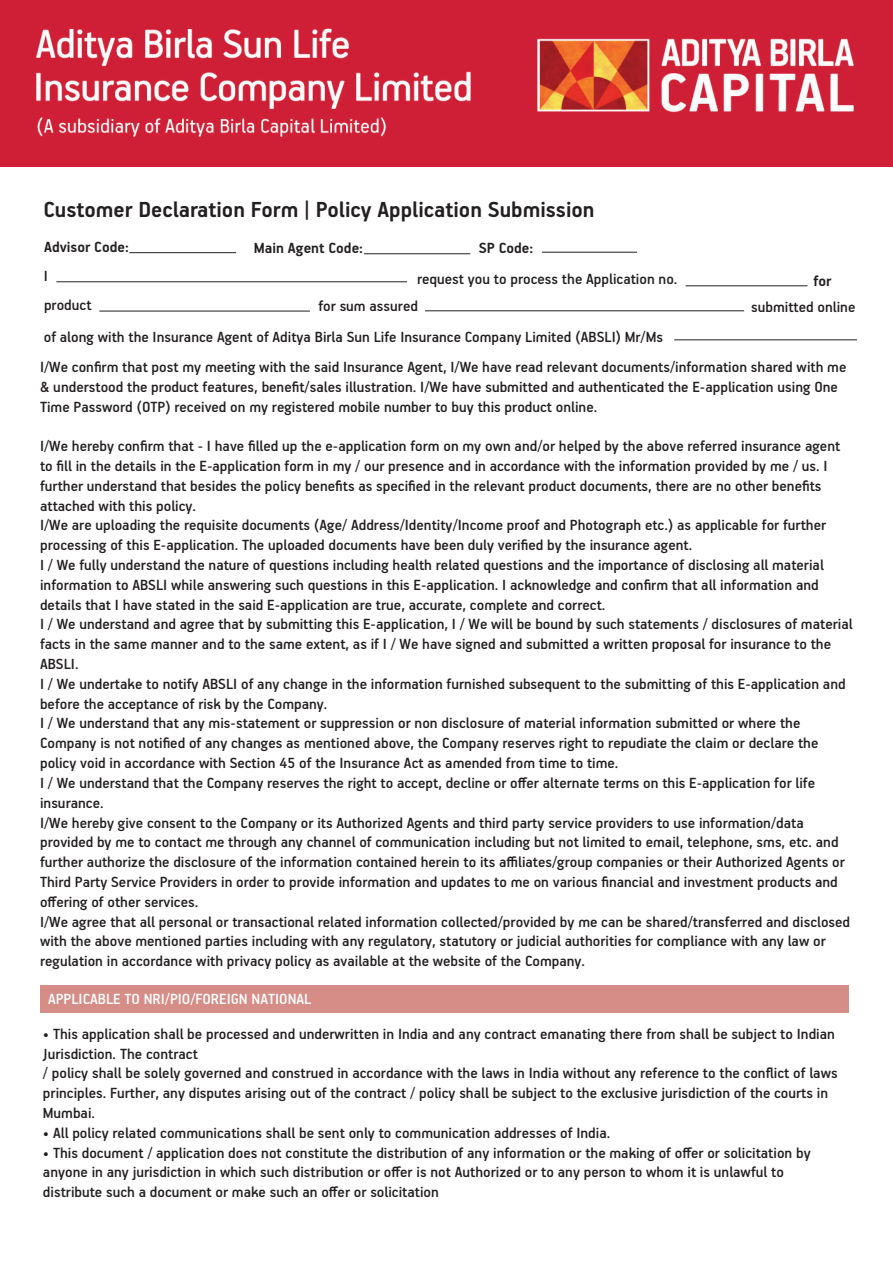
<style>
.page{position:relative;width:893px;height:1263px;background:#fff}
.page>*{position:absolute;margin:0;border:0;box-sizing:border-box;transform-origin:0 0}
.t1{font:700 24.45px "PF Handbook Pro";color:#231f20}
.t2{font:500 16.5px/19.8px "PF Handbook Pro";color:#231f20}
.t3{font:700 16.5px "PF Handbook Pro";color:#231f20}
.t4{font:500 16.5px "PF Handbook Pro";color:#fff}
</style>
<div class="page">
<img style="left:0;top:0;width:893px;height:167px">
<hr style="left:129px;top:252px;width:107px;height:1px;background:#231f20">
<hr style="left:56px;top:281px;width:351px;height:1px;background:#231f20">
<hr style="left:99px;top:311px;width:211px;height:1px;background:#231f20">
<hr style="left:425px;top:310px;width:319px;height:1px;background:#231f20">
<hr style="left:674px;top:339px;width:183px;height:1px;background:#231f20">
<hr style="left:686px;top:285px;width:121px;height:1px;background:#231f20">
<hr style="left:364px;top:253px;width:106px;height:1px;background:#231f20">
<hr style="left:542px;top:252px;width:95px;height:1px;background:#231f20">
<div style="left:40px;top:985px;width:809px;height:27px;background:#d68d87"></div>
<h1 class="t1" style="left:43px;top:195px;width:553px">Customer Declaration Form | Policy Application Submission</h1>
<p class="t3" style="left:44px;top:237px;width:86px">Advisor Code:</p>
<p class="t3" style="left:479px;top:238px;width:56px">SP Code:</p>
<p class="t3" style="left:254px;top:238px;width:111px">Main Agent Code:</p>
<p class="t2" style="left:44px;top:266px;width:6px">I</p>
<p class="t2" style="left:417px;top:269px;width:262px">request you to process the Application no.</p>
<p class="t2" style="left:44px;top:294px;width:49px">product</p>
<p class="t2" style="left:318px;top:295px;width:101px">for sum assured</p>
<p class="t2" style="left:751px;top:296px;width:106px">submitted online</p>
<p class="t2" style="left:40px;top:322px;width:808px;line-height:29.7px">of along with the Insurance Agent of Aditya Birla Sun Life Insurance Company Limited (ABSLI) Mr/Ms<br>I/We confirm that post my meeting with the said Insurance Agent, I/We have read relevant documents/information shared with me</p>
<p class="t2" style="left:40px;top:376px;width:799px">&amp; understood the product features, benefit/sales illustration. I/We have submitted and authenticated the E-application using One<br>Time Password (OTP) received on my registered mobile number to buy this product online.</p>
<p class="t2" style="left:40px;top:436px;width:814px">I/We hereby confirm that - I have filled up the e-application form on my own and/or helped by the above referred insurance agent to fill in the details in the E-application form in my / our presence and in accordance with the information provided by me / us. I further understand that besides the policy benefits as specified in the relevant product documents, there are no other benefits attached with this policy.<br>I/We are uploading the requisite documents (Age/ Address/Identity/Income proof and Photograph etc.) as applicable for further processing of this E-application. The uploaded documents have been duly verified by the insurance agent.<br>I / We fully understand the nature of questions including health related questions and the importance of disclosing all material information to ABSLI while answering such questions in this E-application. I acknowledge and confirm that all information and details that I have stated in the said E-application are true, accurate, complete and correct.<br>I / We understand and agree that by submitting this E-application, I / We will be bound by such statements / disclosures of material facts in the same manner and to the same extent, as if I / We have signed and submitted a written proposal for insurance to the ABSLI.<br>I / We undertake to notify ABSLI of any change in the information furnished subsequent to the submitting of this E-application and before the acceptance of risk by the Company.<br>I / We understand that any mis-statement or suppression or non disclosure of material information submitted or where the Company is not notified of any changes as mentioned above, the Company reserves right to repudiate the claim or declare the policy void in accordance with Section 45 of the Insurance Act as amended from time to time.<br>I / We understand that the Company reserves the right to accept, decline or offer alternate terms on this E-application for life insurance.<br>I/We hereby give consent to the Company or its Authorized Agents and third party service providers to use information/data provided by me to contact me through any channel of communication including but not limited to email, telephone, sms, etc. and further authorize the disclosure of the information contained herein to its affiliates/group companies or their Authorized Agents or Third Party Service Providers in order to provide information and updates to me on various financial and investment products and offering of other services.<br>I/We agree that all personal or transactional related information collected/provided by me can be shared/transferred and disclosed with the above mentioned parties including with any regulatory, statutory or judicial authorities for compliance with any law or regulation in accordance with privacy policy as available at the website of the Company.</p>
<p class="t4" style="left:48px;top:988px;width:265px">APPLICABLE TO NRI/PIO/FOREIGN NATIONAL</p>
<p class="t2" style="left:43px;top:1023px;width:796px">• This application shall be processed and underwritten in India and any contract emanating there from shall be subject to Indian Jurisdiction. The contract<br>/ policy shall be solely governed and construed in accordance with the laws in India without any reference to the conflict of laws principles. Further, any disputes arising out of the contract / policy shall be subject to the exclusive jurisdiction of the courts in Mumbai.</p>
<p class="t2" style="left:43px;top:1122px;width:569px">• All policy related communications shall be sent only to communication addresses of India.</p>
<p class="t2" style="left:43px;top:1142px;width:769px">• This document / application does not constitute the distribution of any information or the making of offer or solicitation by anyone in any jurisdiction in which such distribution or offer is not Authorized or to any person to whom it is unlawful to distribute such a document or make such an offer or solicitation</p>
<p class="t3" style="left:813px;top:271px;width:20px">for</p>
</div>
